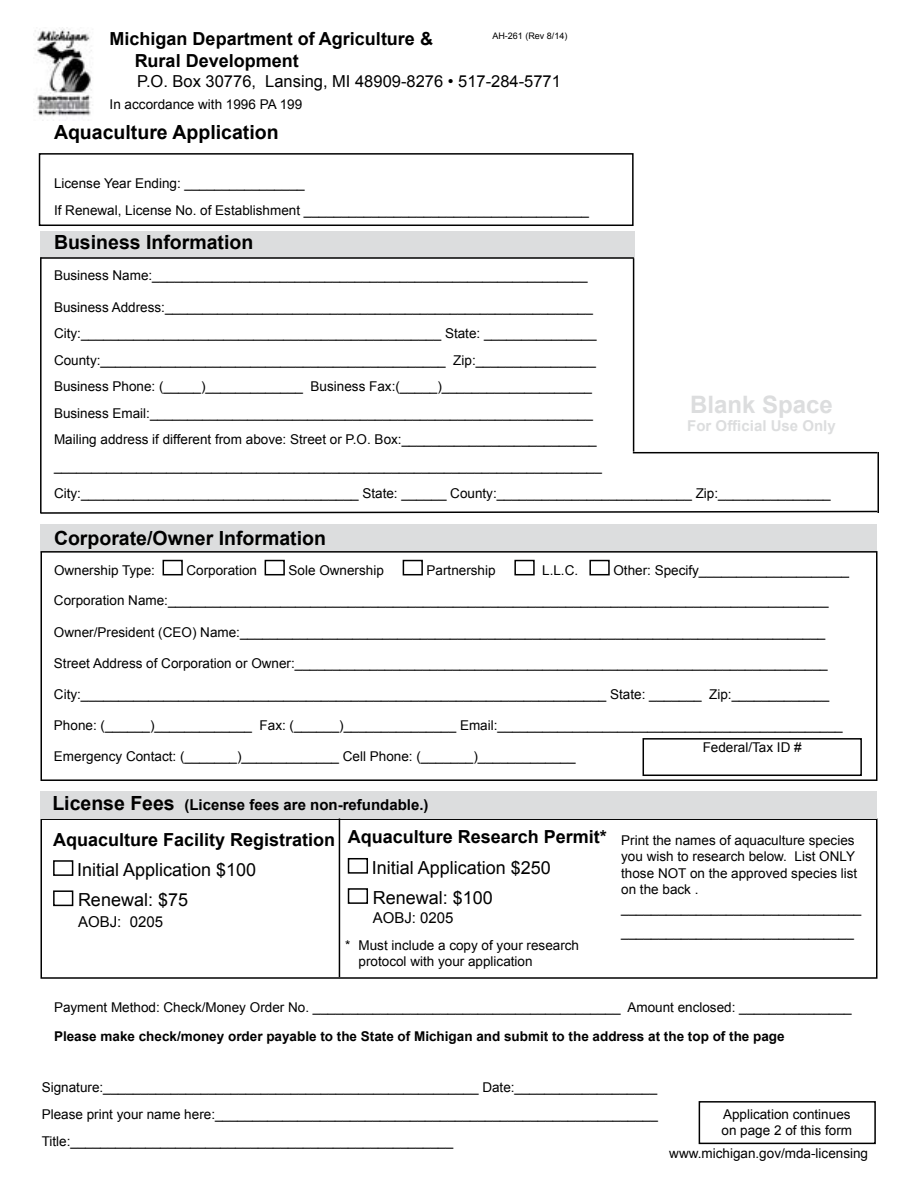
<style>
.page{position:relative;width:918px;height:1188px;background:#fff}
.page>*{position:absolute;margin:0;border:0;box-sizing:border-box;transform-origin:0 0}
.t1{font:700 24px "Arial";color:#dcddde}
.t2{font:700 19.5px "Arial";color:#000}
.t3{font:700 18px/21.6px "Arial";color:#000}
.t4{font:18px/30.3px "Arial";color:#000}
.t5{font:16.5px "Arial";color:#000}
.t6{font:700 15px "Arial";color:#000}
.t7{font:700 15px "Arial";color:#dcddde}
.t8{font:15px "Arial";color:#000}
.t9{font:13.5px/26.5px "Arial";color:#000}
.t10{font:700 13.5px "Arial";color:#000}
.t11{font:9px "Arial";color:#000}
.s1{font-size:19.5px}
</style>
<div class="page">
<img style="left:35px;top:29px;width:58px;height:87px">
<div style="left:40px;top:524px;width:838px;height:29px;background:#dcddde"></div>
<div style="left:40px;top:551px;width:838px;height:230px;border:2px solid #000"></div>
<div style="left:40px;top:231px;width:595px;height:27px;background:#dcddde"></div>
<div style="left:39px;top:153px;width:595px;height:73px;border:2px solid #000"></div>
<div style="left:163px;top:560px;width:20px;height:15px;border:2px solid #000"></div>
<div style="left:265px;top:560px;width:20px;height:15px;border:2px solid #000"></div>
<div style="left:403px;top:560px;width:20px;height:15px;border:2px solid #000"></div>
<div style="left:514px;top:560px;width:21px;height:15px;border:2px solid #000"></div>
<div style="left:589px;top:560px;width:21px;height:15px;border:2px solid #000"></div>
<svg style="left:40px;top:510px;width:838px;height:4px"></svg>
<hr style="left:878px;top:452px;width:1px;height:61px;background:#000">
<hr style="left:633px;top:452px;width:245px;height:1px;background:#000">
<hr style="left:633px;top:258px;width:1px;height:194px;background:#000">
<hr style="left:40px;top:257px;width:594px;height:2px;background:#000">
<hr style="left:40px;top:257px;width:2px;height:256px;background:#000">
<div style="left:40px;top:818px;width:838px;height:161px;border:2px solid #000"></div>
<div style="left:53px;top:860px;width:20px;height:16px;border:2px solid #000"></div>
<div style="left:53px;top:890px;width:20px;height:16px;border:2px solid #000"></div>
<div style="left:40px;top:791px;width:838px;height:27px;background:#dcddde"></div>
<div style="left:699px;top:1101px;width:177px;height:43px;border:2px solid #000"></div>
<div style="left:348px;top:858px;width:20px;height:16px;border:2px solid #000"></div>
<div style="left:348px;top:888px;width:20px;height:16px;border:2px solid #000"></div>
<hr style="left:339px;top:818px;width:1px;height:159px;background:#000">
<div style="left:643px;top:738px;width:219px;height:38px;border:2px solid #000"></div>
<h3 class="t3" style="left:135px;top:29px;width:300px;text-indent:-25px">Michigan Department of Agriculture &amp;<br>Rural Development</h3>
<p class="t5" style="left:137px;top:70px;width:425px">P.O. Box 30776, Lansing, MI 48909-8276 • 517-284-5771</p>
<p class="t11" style="left:492px;top:30px;width:77px">AH-261 (Rev 8/14)</p>
<p class="t9" style="left:110px;top:91px;width:194px">In accordance with 1996 PA 199</p>
<h2 class="t2" style="left:54px;top:119px;width:226px">Aquaculture Application</h2>
<p class="t9" style="left:54px;top:170px;width:537px;line-height:27px">License Year Ending: ________________<br>If Renewal, License No. of Establishment ______________________________________</p>
<h2 class="t2" style="left:54px;top:229px;width:201px">Business Information</h2>
<p class="t9" style="left:54px;top:263px;width:535px">Business Name:__________________________________________________________</p>
<p class="t9" style="left:54px;top:294px;width:778px">Business Address:_________________________________________________________ City:________________________________________________ State: _______________ County:______________________________________________ Zip:________________<br>Business Phone: (_____)_____________ Business Fax:(_____)____________________<br>Business Email:___________________________________________________________<br>Mailing address if different from above: Street or P.O. Box:__________________________ _________________________________________________________________________ City:_____________________________________ State: ______ County:__________________________ Zip:_______________</p>
<h2 class="t2" style="left:54px;top:526px;width:273px">Corporate/Owner Information</h2>
<p class="t9" style="left:54px;top:558px;width:103px">Ownership Type:</p>
<p class="t9" style="left:187px;top:558px;width:72px">Corporation</p>
<p class="t9" style="left:289px;top:558px;width:97px">Sole Ownership</p>
<p class="t9" style="left:427px;top:558px;width:71px">Partnership</p>
<p class="t9" style="left:542px;top:558px;width:38px">L.L.C.</p>
<p class="t9" style="left:613px;top:558px;width:245px">Other: Specify_____________________</p>
<p class="t9" style="left:54px;top:588px;width:776px">Corporation Name:________________________________________________________________________________________</p>
<p class="t9" style="left:54px;top:619px;width:773px">Owner/President (CEO) Name:______________________________________________________________________________</p>
<p class="t9" style="left:54px;top:650px;width:775px">Street Address of Corporation or Owner:_______________________________________________________________________</p>
<p class="t9" style="left:54px;top:681px;width:777px">City:______________________________________________________________________ State: _______ Zip:_____________</p>
<p class="t9" style="left:54px;top:712px;width:790px">Phone: (______)_____________ Fax: (______)_______________ Email:______________________________________________</p>
<p class="t9" style="left:54px;top:743px;width:523px">Emergency Contact: (_______)_____________ Cell Phone: (_______)_____________</p>
<h1 class="t1" style="left:690px;top:388px;width:144px">Blank Space</h1>
<p class="t7" style="left:687px;top:416px;width:150px">For Official Use Only</p>
<p class="t9" style="left:703px;top:734px;width:101px">Federal/Tax ID #</p>
<p class="t6" style="left:52px;top:795px;width:378px"><span class="s1">License Fees</span> (License fees are non-refundable.)</p>
<h3 class="t3" style="left:53px;top:829px;width:284px">Aquaculture Facility Registration</h3>
<h3 class="t4" style="left:77px;top:855px;width:181px">Initial Application $100<br>Renewal: $75</h3>
<p class="t8" style="left:78px;top:912px;width:87px">AOBJ: 0205</p>
<h3 class="t3" style="left:348px;top:827px;width:261px">Aquaculture Research Permit*</h3>
<h3 class="t4" style="left:372px;top:852px;width:181px">Initial Application $250<br>Renewal: $100</h3>
<p class="t8" style="left:373px;top:908px;width:82px">AOBJ: 0205</p>
<p class="t9" style="left:359px;top:937px;width:222px;line-height:16.2px;text-indent:-14px">* Must include a copy of your research protocol with your application</p>
<p class="t9" style="left:621px;top:832px;width:238px;line-height:16.2px">Print the names of aquaculture species you wish to research below. List ONLY those NOT on the approved species list on the back .</p>
<p class="t9" style="left:621px;top:896px;width:242px;line-height:23.7px">________________________________ _______________________________</p>
<p class="t9" style="left:54px;top:994px;width:799px">Payment Method: Check/Money Order No. _________________________________________ Amount enclosed: _______________</p>
<p class="t10" style="left:54px;top:1027px;width:732px">Please make check/money order payable to the State of Michigan and submit to the address at the top of the page</p>
<p class="t9" style="left:42px;top:1075px;width:618px;text-align:justify">Signature:__________________________________________________ Date:___________________ Please print your name here:___________________________________________________________ Title:___________________________________________________</p>
<p class="t9" style="left:722px;top:1106px;width:132px;line-height:16.5px">Application continues on page 2 of this form</p>
<p class="t9" style="left:669px;top:1140px;width:200px">www.michigan.gov/mda-licensing</p>
</div>
